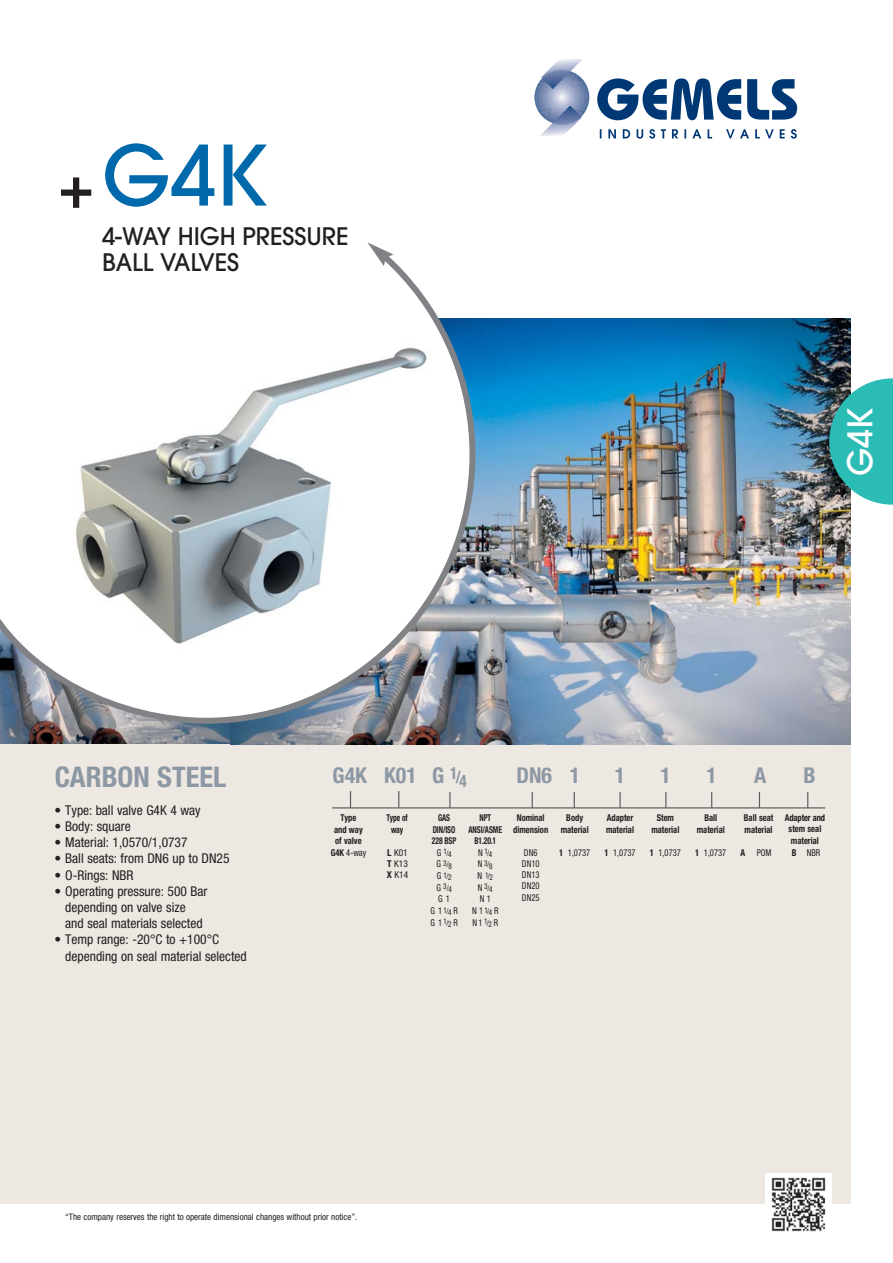
<style>
.page{position:relative;width:893px;height:1263px;background:#fff}
.page>*{position:absolute;margin:0;border:0;box-sizing:border-box;transform-origin:0 0}
.t1{font:500 82.5px "Avant Garde";color:#0069ab}
.t2{font:500 33.9px "Avant Garde";color:#fff}
.t3{font:700 condensed 28.5px "Helvetica Neue LT Std";color:#8d98a5}
.t4{font:500 24px/25.5px "Avant Garde";color:#231f20}
.t5{font:700 condensed 21.9px "Helvetica Neue LT Std";color:#8d98a5}
.t6{font:condensed 13.5px/16.2px "Helvetica Neue LT Std";color:#231f20}
.t7{font:700 condensed 9.45px/11.7px "Helvetica Neue LT Std";color:#231f20;text-align:center;scale:.9 1}
.t8{font:condensed 9.45px/11.2px "Helvetica Neue LT Std";color:#231f20;scale:.9 1}
.t9{font:700 condensed 9.45px/11.7px "Helvetica Neue LT Std";color:#231f20;text-align:center;scale:.8 1}
.t10{font:condensed 9.45px/11.4px "Helvetica Neue LT Std";color:#231f20;text-align:justify}
.t11{font:condensed 9px "Helvetica Neue LT Std";color:#231f20}
.t12{font:condensed 7.95px "Helvetica Neue LT Std";color:#231f20;scale:.9 1}
.s1{font-size:60px;color:#231f20}
.s2{font-size:16.8px}
.s3{font-weight:400}
.s4{font-weight:700}
.s5{font-size:9.45px}
.s6{font-size:7.95px}
</style>
<div class="page">
<img style="left:0;top:727px;width:231px;height:17px">
<div style="left:0;top:744px;width:850px;height:459px;background:#ede8e1"></div>
<img style="left:231px;top:319px;width:619px;height:425px">
<svg style="left:597px;top:78px;width:144px;height:42px"></svg>
<svg style="left:747px;top:79px;width:50px;height:41px"></svg>
<svg style="left:534px;top:59px;width:56px;height:77px"></svg>
<svg style="left:600px;top:129px;width:197px;height:10px"></svg>
<svg style="left:0;top:254px;width:478px;height:473px"></svg>
<svg style="left:367px;top:242px;width:26px;height:24px"></svg>
<hr style="left:332px;top:807px;width:493px;height:1px;background:#58595b">
<svg style="left:350px;top:791px;width:1px;height:16px"></svg>
<svg style="left:398px;top:791px;width:1px;height:16px"></svg>
<svg style="left:449px;top:792px;width:1px;height:16px"></svg>
<svg style="left:532px;top:792px;width:1px;height:16px"></svg>
<svg style="left:574px;top:792px;width:1px;height:16px"></svg>
<svg style="left:619px;top:792px;width:2px;height:16px"></svg>
<svg style="left:665px;top:792px;width:1px;height:16px"></svg>
<svg style="left:711px;top:792px;width:1px;height:15px"></svg>
<svg style="left:759px;top:792px;width:1px;height:15px"></svg>
<svg style="left:807px;top:792px;width:1px;height:16px"></svg>
<div style="left:765px;top:1174px;width:67px;height:60px;background:#fff"></div>
<img style="left:771px;top:1177px;width:55px;height:54px">
<svg style="left:829px;top:378px;width:64px;height:127px;background:#3baba7"></svg>
<h1 class="t1" style="left:58px;top:145px;width:211px"><span class="s1">+</span>G4K</h1>
<h3 class="t4" style="left:102px;top:226px;width:248px">4-WAY HIGH PRESSURE<br>BALL VALVES</h3>
<h2 class="t2" style="left:847px;top:476px;width:69px;rotate:-90deg">G4K</h2>
<h3 class="t3" style="left:55px;top:761px;width:173px">CARBON STEEL</h3>
<p class="t6" style="left:55px;top:804px;width:147px">• Type: ball valve G4K 4 way</p>
<p class="t6" style="left:55px;top:820px;width:78px">• Body: square</p>
<p class="t6" style="left:55px;top:836px;width:134px">• Material: 1,0570/1,0737</p>
<p class="t6" style="left:55px;top:852px;width:176px">• Ball seats: from DN6 up to DN25</p>
<p class="t6" style="left:55px;top:868px;width:80px">• O-Rings: NBR</p>
<p class="t6" style="left:65px;top:885px;width:144px;text-indent:-11px">• Operating pressure: 500 Bar depending on valve size<br>and seal materials selected</p>
<p class="t6" style="left:65px;top:933px;width:183px;text-indent:-11px">• Temp range: -20°C to +100°C depending on seal material selected</p>
<h3 class="t5" style="left:333px;top:762px;width:136px">G4K K01 G <sup>1</sup><span class="s2">/</span><sub>4</sub></h3>
<h3 class="t5" style="left:517px;top:762px;width:65px">DN6 1</h3>
<h3 class="t5" style="left:615px;top:762px;width:12px">1</h3>
<h3 class="t5" style="left:660px;top:762px;width:12px">1</h3>
<h3 class="t5" style="left:707px;top:762px;width:12px">1</h3>
<h3 class="t5" style="left:754px;top:762px;width:14px">A</h3>
<h3 class="t5" style="left:804px;top:762px;width:14px">B</h3>
<p class="t7" style="left:331px;top:812px;width:41px">Type<br>and way of valve<br>G4K <span class="s3">4-way</span></p>
<p class="t9" style="left:438px;top:812px;width:17px">GAS</p>
<p class="t9" style="left:479px;top:812px;width:16px">NPT</p>
<p class="t9" style="left:386px;top:812px;width:28px">Type of way</p>
<p class="t10" style="left:387px;top:848px;width:23px"><span class="s4">L</span> K01<br><span class="s4">T</span> K13<br><span class="s4">X</span> K14</p>
<p class="t9" style="left:433px;top:823px;width:30px">DIN/ISO</p>
<p class="t9" style="left:469px;top:823px;width:43px">ANSI/ASME</p>
<p class="t9" style="left:432px;top:835px;width:32px">228 BSP</p>
<p class="t9" style="left:474px;top:835px;width:29px">B1.20.1</p>
<p class="t12" style="left:437px;top:850px;width:18px"><span class="s5">G</span> 1/4</p>
<p class="t12" style="left:478px;top:850px;width:17px"><span class="s5">N</span> 1/4</p>
<p class="t12" style="left:436px;top:862px;width:19px"><span class="s5">G</span> 3/8</p>
<p class="t12" style="left:478px;top:862px;width:18px"><span class="s5">N</span> 3/8</p>
<p class="t12" style="left:437px;top:873px;width:18px"><span class="s5">G</span> 1/2</p>
<p class="t12" style="left:478px;top:873px;width:19px"><span class="s5">N</span> 1/2</p>
<p class="t12" style="left:436px;top:885px;width:19px"><span class="s5">G</span> 3/4</p>
<p class="t12" style="left:478px;top:885px;width:18px"><span class="s5">N</span> 3/4</p>
<p class="t8" style="left:438px;top:894px;width:15px">G 1</p>
<p class="t8" style="left:480px;top:894px;width:14px">N 1</p>
<p class="t8" style="left:430px;top:906px;width:32px">G 1 <span class="s6">1/</span><sub>4</sub> R</p>
<p class="t8" style="left:472px;top:906px;width:31px">N 1 <span class="s6">1/</span><sub>4</sub> R</p>
<p class="t8" style="left:430px;top:918px;width:32px">G 1 <span class="s6">1/</span><sub>2</sub> R</p>
<p class="t8" style="left:472px;top:918px;width:30px">N1 <span class="s6">1/</span><sub>2</sub> R</p>
<p class="t7" style="left:513px;top:812px;width:41px">Nominal dimension</p>
<p class="t8" style="left:522px;top:848px;width:21px">DN6<br>DN10<br>DN13<br>DN20<br>DN25</p>
<p class="t7" style="left:561px;top:812px;width:33px">Body material</p>
<p class="t8" style="left:559px;top:848px;width:36px"><span class="s4">1</span> 1,0737</p>
<p class="t7" style="left:606px;top:812px;width:33px;text-align:left">Adapter material</p>
<p class="t8" style="left:605px;top:848px;width:36px"><span class="s4">1</span> 1,0737</p>
<p class="t7" style="left:651px;top:812px;width:33px">Stem material</p>
<p class="t8" style="left:650px;top:848px;width:36px"><span class="s4">1</span> 1,0737</p>
<p class="t7" style="left:697px;top:812px;width:33px">Ball material</p>
<p class="t8" style="left:695px;top:848px;width:36px"><span class="s4">1</span> 1,0737</p>
<p class="t7" style="left:744px;top:812px;width:34px;text-align:left">Ball seat material</p>
<p class="t8" style="left:741px;top:848px;width:36px"><span class="s4">A</span> POM</p>
<p class="t7" style="left:785px;top:812px;width:46px">Adapter and stem seal material<br>B <span class="s3">NBR</span></p>
<p class="t11" style="left:65px;top:1213px;width:293px">“The company reserves the right to operate dimensional changes without prior notice”.</p>
</div>
